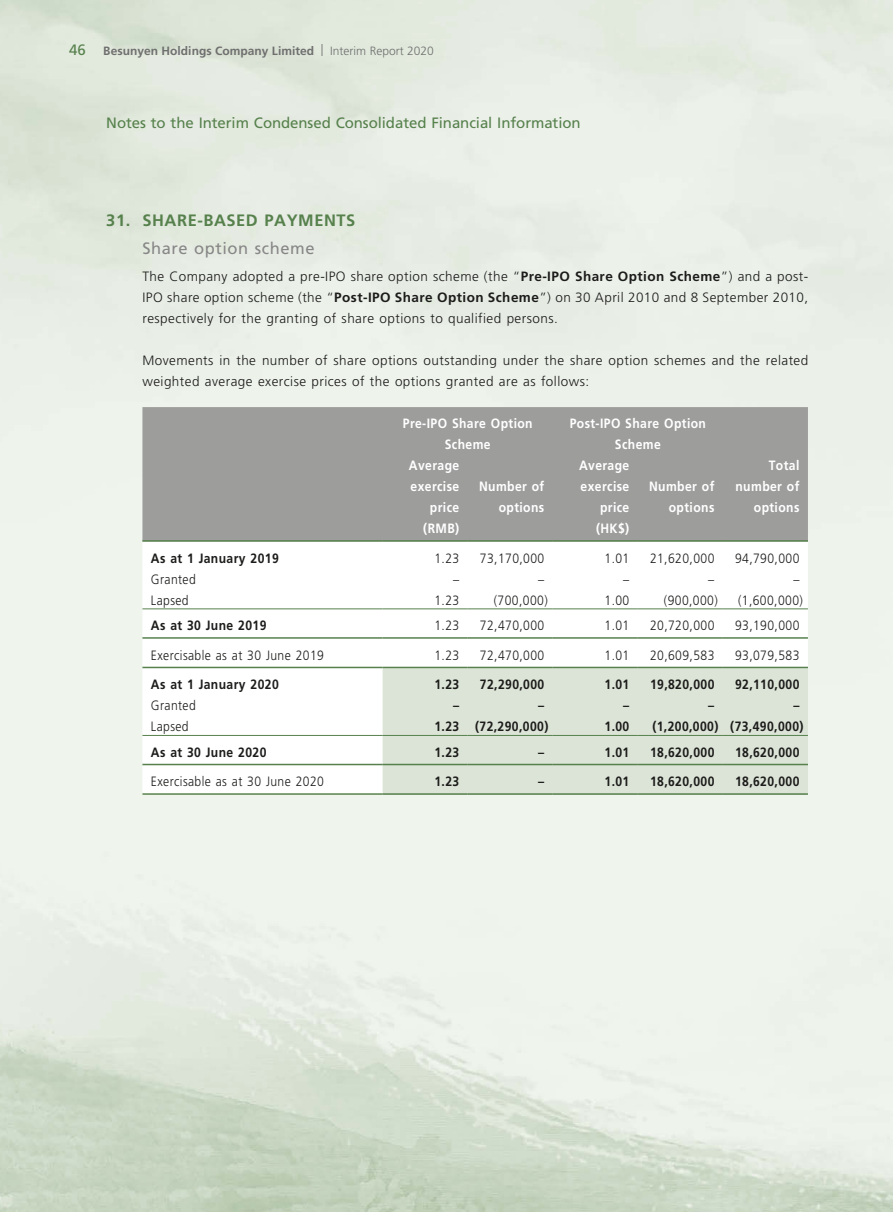
<style>
.page{position:relative;width:893px;height:1212px;background:#fff}
.page>*{position:absolute;margin:0;border:0;box-sizing:border-box;transform-origin:0 0}
.t1{font:700 16.5px "Frutiger LT Std";letter-spacing:.035em;color:#56814c}
.t2{font:16.5px "Frutiger LT Std";letter-spacing:.035em;color:#878787}
.t3{font:15px "Frutiger LT Std";letter-spacing:-.005em;color:#56814c}
.t4{font:300 13.5px/21px "Frutiger LT Std";letter-spacing:.035em;color:#1c1c1b;text-align:justify}
.t5{font:300 13.5px "Frutiger LT Std";letter-spacing:.035em;color:#1c1c1b;scale:.9 1}
.t6{font:700 13.5px "Frutiger LT Std";letter-spacing:.035em;color:#1c1c1b;scale:.9 1}
.t7{font:700 13.5px/21px "Frutiger LT Std";letter-spacing:.035em;color:#fff;text-align:right;scale:.9 1}
.t8{font:700 12px "Frutiger LT Std";color:#6f6f6f}
.s1{font-weight:400;font-size:15px;color:#56814c}
.s2{font-weight:300}
.s3{font-weight:700}
</style>
<div class="page">
<div style="left:142px;top:407px;width:666px;height:133px;background:#9d9d9c"></div>
<svg style="left:142px;top:542px;width:666px;height:251px"></svg>
<div style="left:383px;top:668px;width:425px;height:125px;background:#dce4d7"></div>
<hr style="left:142px;top:540px;width:241px;height:2px;background:#56814c">
<hr style="left:383px;top:540px;width:85px;height:2px;background:#56814c">
<hr style="left:468px;top:540px;width:85px;height:2px;background:#56814c">
<hr style="left:553px;top:540px;width:85px;height:2px;background:#56814c">
<hr style="left:638px;top:540px;width:85px;height:2px;background:#56814c">
<hr style="left:723px;top:540px;width:85px;height:2px;background:#56814c">
<hr style="left:142px;top:608px;width:241px;height:1px;background:#56814c">
<hr style="left:383px;top:608px;width:85px;height:1px;background:#56814c">
<hr style="left:468px;top:608px;width:85px;height:1px;background:#56814c">
<hr style="left:553px;top:608px;width:85px;height:1px;background:#56814c">
<hr style="left:638px;top:608px;width:85px;height:1px;background:#56814c">
<hr style="left:723px;top:608px;width:85px;height:1px;background:#56814c">
<hr style="left:142px;top:637px;width:241px;height:2px;background:#56814c">
<hr style="left:383px;top:637px;width:85px;height:2px;background:#56814c">
<hr style="left:468px;top:637px;width:85px;height:2px;background:#56814c">
<hr style="left:553px;top:637px;width:85px;height:2px;background:#56814c">
<hr style="left:638px;top:637px;width:85px;height:2px;background:#56814c">
<hr style="left:723px;top:637px;width:85px;height:2px;background:#56814c">
<hr style="left:142px;top:667px;width:241px;height:1px;background:#56814c">
<hr style="left:383px;top:667px;width:85px;height:1px;background:#56814c">
<hr style="left:468px;top:667px;width:85px;height:1px;background:#56814c">
<hr style="left:553px;top:667px;width:85px;height:1px;background:#56814c">
<hr style="left:638px;top:667px;width:85px;height:1px;background:#56814c">
<hr style="left:723px;top:667px;width:85px;height:1px;background:#56814c">
<hr style="left:142px;top:735px;width:241px;height:1px;background:#56814c">
<hr style="left:383px;top:735px;width:85px;height:1px;background:#56814c">
<hr style="left:468px;top:735px;width:85px;height:1px;background:#56814c">
<hr style="left:553px;top:735px;width:85px;height:1px;background:#56814c">
<hr style="left:638px;top:735px;width:85px;height:1px;background:#56814c">
<hr style="left:723px;top:735px;width:85px;height:1px;background:#56814c">
<hr style="left:142px;top:764px;width:241px;height:1px;background:#56814c">
<hr style="left:383px;top:764px;width:85px;height:1px;background:#56814c">
<hr style="left:468px;top:764px;width:85px;height:1px;background:#56814c">
<hr style="left:553px;top:764px;width:85px;height:1px;background:#56814c">
<hr style="left:638px;top:764px;width:85px;height:1px;background:#56814c">
<hr style="left:723px;top:764px;width:85px;height:1px;background:#56814c">
<hr style="left:142px;top:793px;width:241px;height:2px;background:#56814c">
<hr style="left:383px;top:793px;width:85px;height:2px;background:#56814c">
<hr style="left:468px;top:793px;width:85px;height:2px;background:#56814c">
<hr style="left:553px;top:793px;width:85px;height:2px;background:#56814c">
<hr style="left:638px;top:793px;width:85px;height:2px;background:#56814c">
<hr style="left:723px;top:793px;width:85px;height:2px;background:#56814c">
<p class="t8" style="left:69px;top:43px;width:366px"><span class="s1">46</span> Besunyen Holdings Company Limited <span class="s2">| Interim Report 2020</span></p>
<p class="t3" style="left:106px;top:114px;width:476px">Notes to the Interim Condensed Consolidated Financial Information</p>
<p class="t1" style="left:106px;top:211px;width:251px">31. SHARE-BASED PAYMENTS</p>
<p class="t2" style="left:142px;top:238px;width:174px">Share option scheme</p>
<p class="t4" style="left:142px;top:266px;width:667px">The Company adopted a pre-IPO share option scheme (the “<span class="s3">Pre-IPO Share Option Scheme</span>”) and a post-IPO share option scheme (the “<span class="s3">Post-IPO Share Option Scheme</span>”) on 30 April 2010 and 8 September 2010, respectively for the granting of share options to qualified persons.</p>
<p class="t4" style="left:142px;top:350px;width:667px">Movements in the number of share options outstanding under the share option schemes and the related weighted average exercise prices of the options granted are as follows:</p>
<p class="t7" style="left:403px;top:413px;width:146px;text-align:center">Pre-IPO Share Option<br>Scheme</p>
<p class="t7" style="left:570px;top:413px;width:153px;text-align:center">Post-IPO Share Option<br>Scheme</p>
<p class="t7" style="left:409px;top:455px;width:57px">Average exercise price</p>
<p class="t7" style="left:735px;top:455px;width:73px">Total number of options</p>
<p class="t7" style="left:579px;top:455px;width:57px">Average exercise price</p>
<p class="t7" style="left:479px;top:476px;width:74px">Number of options</p>
<p class="t7" style="left:649px;top:476px;width:74px">Number of options</p>
<p class="t7" style="left:423px;top:518px;width:42px">(RMB)</p>
<p class="t7" style="left:596px;top:518px;width:39px">(HK$)</p>
<p class="t6" style="left:151px;top:550px;width:143px">As at 1 January 2019</p>
<p class="t5" style="left:434px;top:550px;width:29px">1.23</p>
<p class="t5" style="left:480px;top:550px;width:73px">73,170,000</p>
<p class="t5" style="left:604px;top:550px;width:29px">1.01</p>
<p class="t5" style="left:650px;top:550px;width:73px">21,620,000</p>
<p class="t5" style="left:735px;top:550px;width:73px">94,790,000</p>
<p class="t5" style="left:151px;top:571px;width:51px">Granted</p>
<p class="t5" style="left:453px;top:571px;width:8px">–</p>
<p class="t5" style="left:538px;top:571px;width:8px">–</p>
<p class="t5" style="left:623px;top:571px;width:8px">–</p>
<p class="t5" style="left:708px;top:571px;width:8px">–</p>
<p class="t5" style="left:793px;top:571px;width:8px">–</p>
<p class="t5" style="left:151px;top:592px;width:43px">Lapsed</p>
<p class="t5" style="left:434px;top:592px;width:29px">1.23</p>
<p class="t5" style="left:494px;top:592px;width:61px">(700,000)</p>
<p class="t5" style="left:604px;top:592px;width:29px">1.00</p>
<p class="t5" style="left:664px;top:592px;width:61px">(900,000)</p>
<p class="t5" style="left:738px;top:592px;width:74px">(1,600,000)</p>
<p class="t6" style="left:151px;top:617px;width:130px">As at 30 June 2019</p>
<p class="t5" style="left:434px;top:618px;width:29px">1.23</p>
<p class="t5" style="left:480px;top:618px;width:73px">72,470,000</p>
<p class="t5" style="left:604px;top:618px;width:29px">1.01</p>
<p class="t5" style="left:650px;top:618px;width:73px">20,720,000</p>
<p class="t5" style="left:735px;top:618px;width:73px">93,190,000</p>
<p class="t5" style="left:151px;top:647px;width:194px">Exercisable as at 30 June 2019</p>
<p class="t5" style="left:434px;top:647px;width:29px">1.23</p>
<p class="t5" style="left:480px;top:647px;width:73px">72,470,000</p>
<p class="t5" style="left:604px;top:647px;width:29px">1.01</p>
<p class="t5" style="left:650px;top:647px;width:73px">20,609,583</p>
<p class="t5" style="left:735px;top:647px;width:73px">93,079,583</p>
<p class="t6" style="left:151px;top:676px;width:143px">As at 1 January 2020</p>
<p class="t6" style="left:434px;top:676px;width:29px">1.23</p>
<p class="t6" style="left:480px;top:676px;width:73px">72,290,000</p>
<p class="t6" style="left:604px;top:676px;width:29px">1.01</p>
<p class="t6" style="left:650px;top:676px;width:73px">19,820,000</p>
<p class="t6" style="left:735px;top:676px;width:73px">92,110,000</p>
<p class="t5" style="left:151px;top:698px;width:51px">Granted</p>
<p class="t6" style="left:453px;top:698px;width:8px">–</p>
<p class="t6" style="left:538px;top:698px;width:8px">–</p>
<p class="t6" style="left:623px;top:698px;width:8px">–</p>
<p class="t6" style="left:708px;top:698px;width:8px">–</p>
<p class="t6" style="left:793px;top:698px;width:8px">–</p>
<p class="t5" style="left:151px;top:719px;width:43px">Lapsed</p>
<p class="t6" style="left:434px;top:719px;width:128px">1.23 (72,290,000)</p>
<p class="t6" style="left:604px;top:719px;width:29px">1.00</p>
<p class="t6" style="left:652px;top:719px;width:169px">(1,200,000) (73,490,000)</p>
<p class="t6" style="left:151px;top:744px;width:130px">As at 30 June 2020</p>
<p class="t6" style="left:434px;top:744px;width:29px">1.23</p>
<p class="t6" style="left:538px;top:744px;width:8px">–</p>
<p class="t6" style="left:604px;top:744px;width:29px">1.01</p>
<p class="t6" style="left:650px;top:744px;width:73px">18,620,000</p>
<p class="t6" style="left:735px;top:744px;width:73px">18,620,000</p>
<p class="t5" style="left:151px;top:774px;width:194px">Exercisable as at 30 June 2020</p>
<p class="t6" style="left:434px;top:774px;width:29px">1.23</p>
<p class="t6" style="left:538px;top:774px;width:8px">–</p>
<p class="t6" style="left:604px;top:774px;width:29px">1.01</p>
<p class="t6" style="left:650px;top:774px;width:73px">18,620,000</p>
<p class="t6" style="left:735px;top:774px;width:73px">18,620,000</p>
</div>
